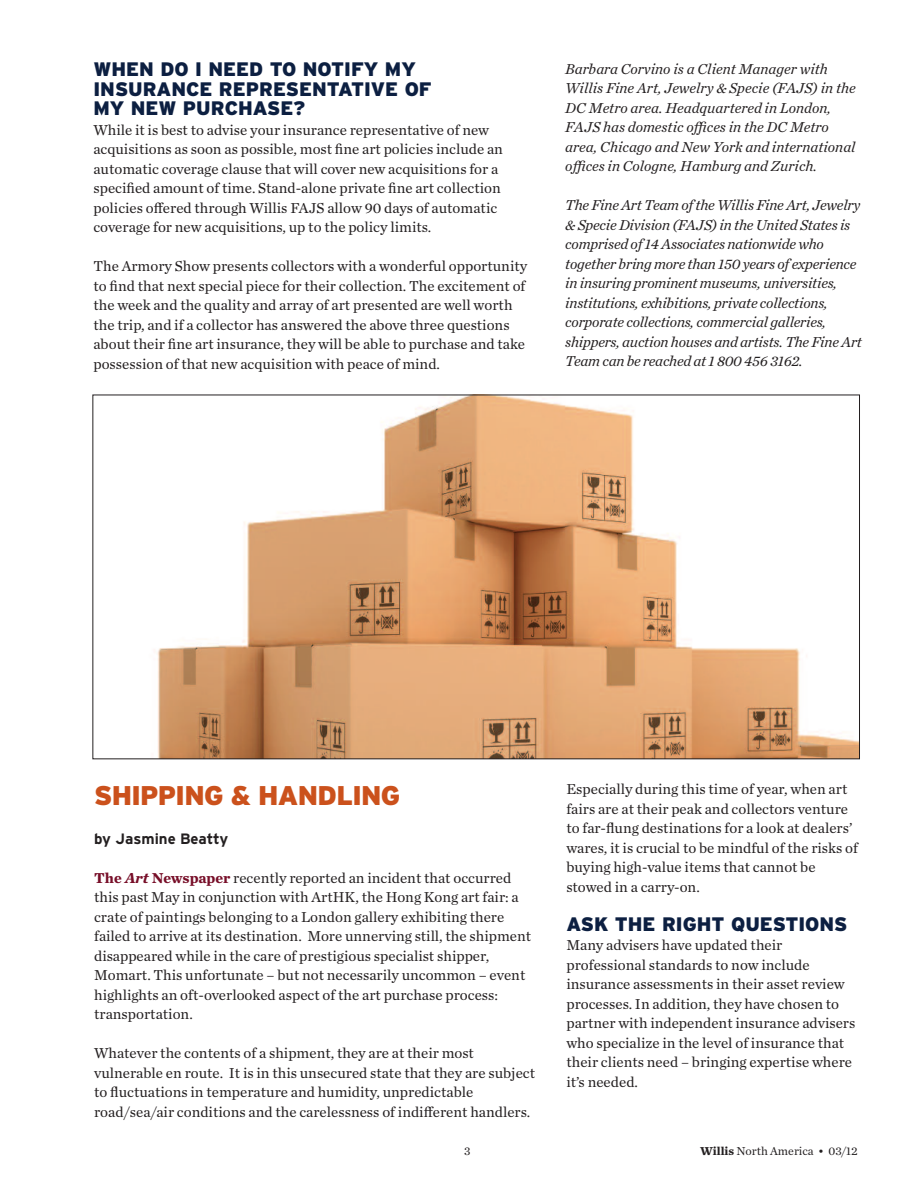
<style>
.page{position:relative;width:918px;height:1188px;background:#fff}
.page>*{position:absolute;margin:0;border:0;box-sizing:border-box;transform-origin:0 0}
.t1{font:900 27px "Interstate";letter-spacing:-.025em;color:#cb511c}
.t2{font:900 19.5px/19.5px "Interstate";color:#0c1f41}
.t3{font:15px/19.5px "Chronicle Text G1";color:#231f20}
.t4{font:italic 15px/19.5px "Chronicle Text G1";letter-spacing:-.015em;color:#231f20}
.t5{font:700 15px "Interstate";letter-spacing:-.005em;color:#231f20}
.t6{font:12px "Chronicle Text G1";color:#231f20}
.s1{font-weight:700;color:#770e28}
.s2{font-weight:700;font-style:italic;color:#770e28}
.s3{font-weight:700}
</style>
<div class="page">
<img style="left:157px;top:397px;width:701px;height:360px">
<h2 class="t2" style="left:93px;top:60px;width:340px">WHEN DO I NEED TO NOTIFY MY<br>INSURANCE REPRESENTATIVE OF<br>MY NEW PURCHASE?</h2>
<p class="t3" style="left:93px;top:122px;width:411px">While it is best to advise your insurance representative of new acquisitions as soon as possible, most fine art policies include an automatic coverage clause that will cover new acquisitions for a specified amount of time. Stand-alone private fine art collection policies offered through Willis FAJS allow 90 days of automatic coverage for new acquisitions, up to the policy limits.</p>
<p class="t3" style="left:93px;top:258px;width:435px">The Armory Show presents collectors with a wonderful opportunity to find that next special piece for their collection. The excitement of the week and the quality and array of art presented are well worth the trip, and if a collector has answered the above three questions about their fine art insurance, they will be able to purchase and take possession of that new acquisition with peace of mind.</p>
<p class="t4" style="left:565px;top:60px;width:292px">Barbara Corvino is a Client Manager with Willis Fine Art, Jewelry &amp; Specie (FAJS) in the DC Metro area. Headquartered in London, FAJS has domestic offices in the DC Metro area, Chicago and New York and international offices in Cologne, Hamburg and Zurich.</p>
<p class="t4" style="left:565px;top:197px;width:298px">The Fine Art Team ofthe Willis Fine Art, Jewelry &amp; Specie Division (FAJS) in the United States is comprised of 14 Associates nationwide who together bring more than 150 years of experience in insuring prominent museums, universities, institutions, exhibitions, private collections, corporate collections, commercial galleries, shippers, auction houses and artists. The Fine Art Team can be reached at 1 800 456 3162.</p>
<h1 class="t1" style="left:94px;top:780px;width:308px">SHIPPING &amp; HANDLING</h1>
<p class="t5" style="left:94px;top:830px;width:136px">by Jasmine Beatty</p>
<p class="t3" style="left:94px;top:869px;width:439px"><span class="s1">The</span> <span class="s2">Art</span> <span class="s1">Newspaper</span> recently reported an incident that occurred this past May in conjunction with ArtHK, the Hong Kong art fair: a crate of paintings belonging to a London gallery exhibiting there failed to arrive at its destination. More unnerving still, the shipment disappeared while in the care of prestigious specialist shipper, Momart. This unfortunate – but not necessarily uncommon – event highlights an oft-overlooked aspect of the art purchase process: transportation.</p>
<p class="t3" style="left:94px;top:1045px;width:443px">Whatever the contents of a shipment, they are at their most vulnerable en route. It is in this unsecured state that they are subject to fluctuations in temperature and humidity, unpredictable road/sea/air conditions and the carelessness of indifferent handlers.</p>
<p class="t3" style="left:566px;top:781px;width:293px">Especially during this time of year, when art fairs are at their peak and collectors venture to far-flung destinations for a look at dealers’ wares, it is crucial to be mindful of the risks of buying high-value items that cannot be stowed in a carry-on.</p>
<h2 class="t2" style="left:566px;top:914px;width:283px">ASK THE RIGHT QUESTIONS</h2>
<p class="t3" style="left:566px;top:937px;width:291px">Many advisers have updated their professional standards to now include insurance assessments in their asset review processes. In addition, they have chosen to partner with independent insurance advisers who specialize in the level of insurance that their clients need – bringing expertise where it’s needed.</p>
<p class="t6" style="left:464px;top:1147px;width:8px">3</p>
<p class="t6" style="left:700px;top:1147px;width:159px"><span class="s3">Willis</span> North America • 03/12</p>
</div>
